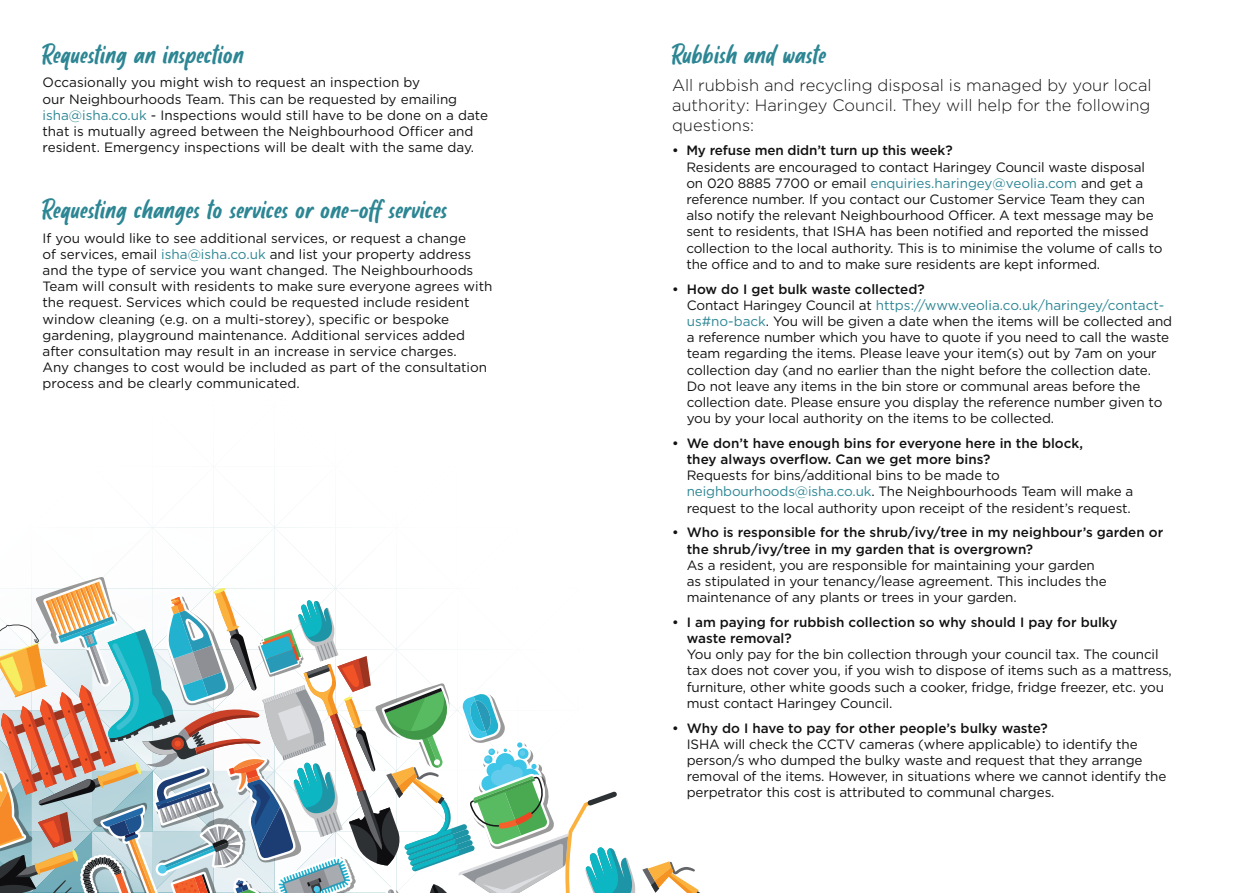
<style>
.page{position:relative;width:1259px;height:893px;background:#fff}
.page>*{position:absolute;margin:0;border:0;box-sizing:border-box;transform-origin:0 0}
.t1{font:27px "Mockhand";color:#2d8694}
.t2{font:300 16.5px/19.8px "Gotham HTF";color:#111211;text-align:justify}
.t3{font:13.5px/16.2px "Gotham HTF";letter-spacing:-.01em;color:#111211}
.t4{font:500 13.5px/16.2px "Gotham HTF";color:#111211}
.s1{color:#2d8694}
.s2{font-weight:500}
</style>
<div class="page">
<svg style="left:0;top:496px;width:700px;height:397px"></svg>
<h1 class="t1" style="left:43px;top:37px;width:203px">Requesting an inspection</h1>
<p class="t3" style="left:43px;top:74px;width:447px">Occasionally you might wish to request an inspection by<br>our Neighbourhoods Team. This can be requested by emailing <span class="s1">isha@isha.co.uk</span> - Inspections would still have to be done on a date that is mutually agreed between the Neighbourhood Officer and resident. Emergency inspections will be dealt with the same day.</p>
<h1 class="t1" style="left:43px;top:192px;width:407px">Requesting changes to services or one-off services</h1>
<p class="t3" style="left:43px;top:230px;width:451px">If you would like to see additional services, or request a change<br>of services, email <span class="s1">isha@isha.co.uk</span> and list your property address and the type of service you want changed. The Neighbourhoods Team will consult with residents to make sure everyone agrees with the request. Services which could be requested include resident window cleaning (e.g. on a multi-storey), specific or bespoke gardening, playground maintenance. Additional services added after consultation may result in an increase in service charges.<br>Any changes to cost would be included as part of the consultation process and be clearly communicated.</p>
<h1 class="t1" style="left:672px;top:37px;width:156px">Rubbish and waste</h1>
<p class="t2" style="left:672px;top:75px;width:481px">All rubbish and recycling disposal is managed by your local authority: Haringey Council. They will help for the following questions:</p>
<p class="t4" style="left:672px;top:142px;width:282px">• My refuse men didn’t turn up this week?</p>
<p class="t3" style="left:686px;top:159px;width:478px">Residents are encouraged to contact Haringey Council waste disposal on 020 8885 7700 or email <span class="s1">enquiries.haringey@veolia.com</span> and get a reference number. If you contact our Customer Service Team they can also notify the relevant Neighbourhood Officer. A text message may be sent to residents, that ISHA has been notified and reported the missed collection to the local authority. This is to minimise the volume of calls to the office and to and to make sure residents are kept informed.</p>
<p class="t3" style="left:687px;top:280px;width:487px;text-indent:-15px"><span class="s2">• How do I get bulk waste collected?<br></span>Contact Haringey Council at <span class="s1">https://www.veolia.co.uk/haringey/contact&shy;us#no-back</span>. You will be given a date when the items will be collected and a reference number which you have to quote if you need to call the waste team regarding the items. Please leave your item(s) out by 7am on your collection day (and no earlier than the night before the collection date.<br>Do not leave any items in the bin store or communal areas before the collection date. Please ensure you display the reference number given to you by your local authority on the items to be collected.</p>
<p class="t4" style="left:687px;top:435px;width:398px;text-indent:-15px">• We don’t have enough bins for everyone here in the block, they always overflow. Can we get more bins?</p>
<p class="t3" style="left:687px;top:467px;width:448px">Requests for bins/additional bins to be made to <span class="s1">neighbourhoods@isha.co.uk</span>. The Neighbourhoods Team will make a request to the local authority upon receipt of the resident’s request.</p>
<p class="t4" style="left:687px;top:524px;width:478px;text-indent:-15px">• Who is responsible for the shrub/ivy/tree in my neighbour’s garden or the shrub/ivy/tree in my garden that is overgrown?</p>
<p class="t3" style="left:687px;top:557px;width:421px">As a resident, you are responsible for maintaining your garden as stipulated in your tenancy/lease agreement. This includes the maintenance of any plants or trees in your garden.</p>
<p class="t4" style="left:687px;top:614px;width:432px;text-indent:-15px">• I am paying for rubbish collection so why should I pay for bulky waste removal?</p>
<p class="t3" style="left:687px;top:646px;width:487px">You only pay for the bin collection through your council tax. The council tax does not cover you, if you wish to dispose of items such as a mattress, furniture, other white goods such a cooker, fridge, fridge freezer, etc. you must contact Haringey Council.</p>
<p class="t4" style="left:672px;top:719px;width:377px">• Why do I have to pay for other people’s bulky waste?</p>
<p class="t3" style="left:687px;top:736px;width:481px">ISHA will check the CCTV cameras (where applicable) to identify the person/s who dumped the bulky waste and request that they arrange removal of the items. However, in situations where we cannot identify the perpetrator this cost is attributed to communal charges.</p>
</div>
